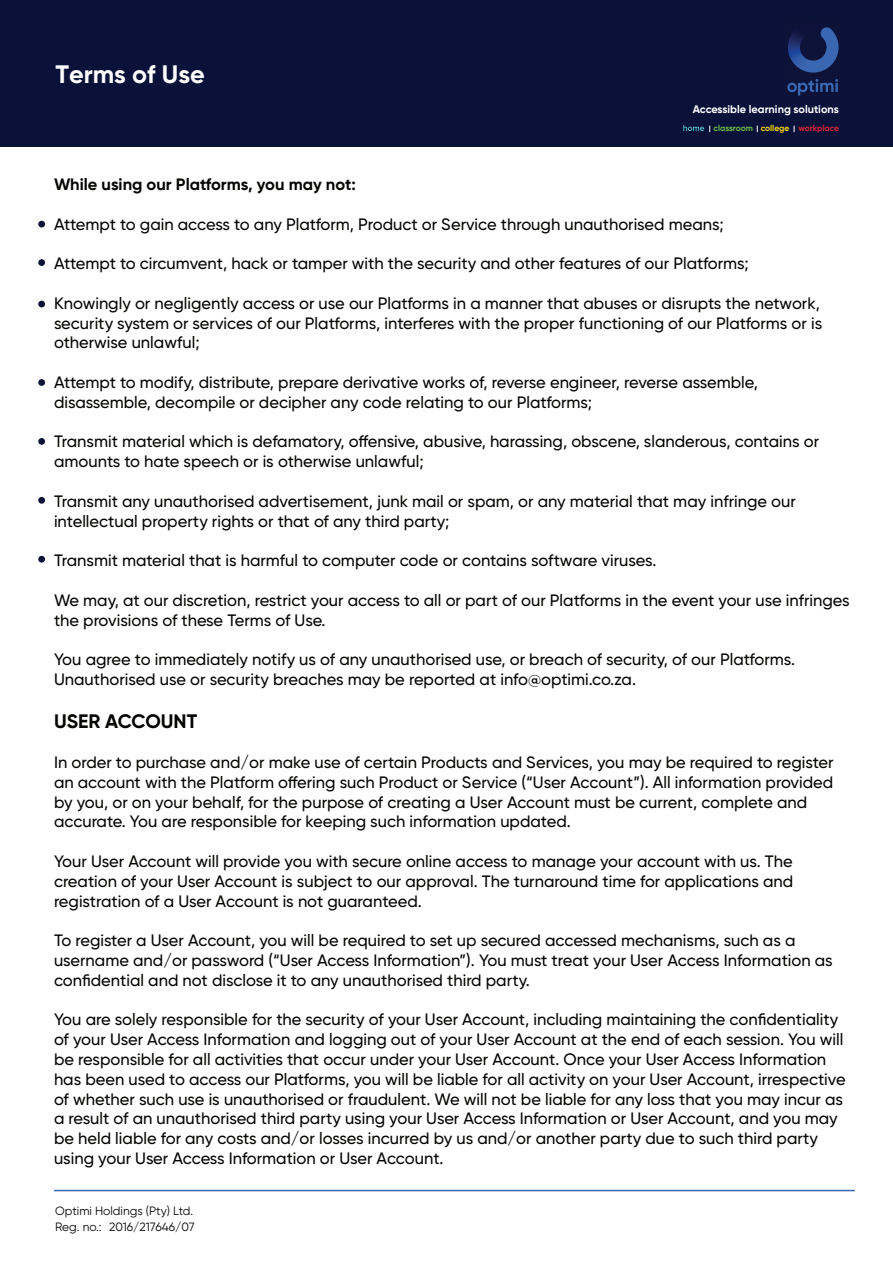
<style>
.page{position:relative;width:893px;height:1263px;background:#fff}
.page>*{position:absolute;margin:0;border:0;box-sizing:border-box;transform-origin:0 0}
.t1{font:700 25.2px "Gilroy";color:#fff}
.t2{font:700 19.5px "Gilroy";letter-spacing:-.005em;color:#040503}
.t3{font:500 16.5px/19.8px "Gilroy";color:#040503}
.t4{font:700 16.5px "Gilroy";color:#040503}
.t5{font:12px/16.5px "Gilroy";color:#040503}
.t6{font:700 10.95px "Gilroy";color:#fff}
.t7{font:700 8.4px "Gilroy";color:#6cbd45}
.s1{color:#fcd604}
.s2{color:#d72533}
</style>
<div class="page">
<div style="left:0;top:0;width:893px;height:147px;background:#0b123a"></div>
<hr style="left:54px;top:1190px;width:801px;height:1px;background:#3a67b2">
<svg style="left:787px;top:79px;width:51px;height:16px"></svg>
<img style="left:788px;top:27px;width:51px;height:46px">
<svg style="left:683px;top:125px;width:27px;height:7px"></svg>
<div style="left:38px;top:221px;width:7px;height:6px;background:#0d1239;border-radius:50%"></div>
<div style="left:38px;top:259px;width:7px;height:7px;background:#0d1239;border-radius:50%"></div>
<div style="left:38px;top:301px;width:7px;height:6px;background:#0d1239;border-radius:50%"></div>
<div style="left:38px;top:379px;width:7px;height:7px;background:#0d1239;border-radius:50%"></div>
<div style="left:38px;top:438px;width:7px;height:7px;background:#0d1239;border-radius:50%"></div>
<div style="left:38px;top:497px;width:7px;height:7px;background:#0d1239;border-radius:50%"></div>
<div style="left:38px;top:556px;width:7px;height:7px;background:#0d1239;border-radius:50%"></div>
<h1 class="t1" style="left:55px;top:59px;width:151px">Terms of Use</h1>
<p class="t6" style="left:693px;top:103px;width:148px">Accessible learning solutions</p>
<p class="t7" style="left:713px;top:123px;width:127px">classroom <span class="s1">college</span> <span class="s2">workplace</span></p>
<p class="t4" style="left:54px;top:174px;width:303px">While using our Platforms, you may not:</p>
<p class="t3" style="left:54px;top:214px;width:671px">Attempt to gain access to any Platform, Product or Service through unauthorised means;</p>
<p class="t3" style="left:54px;top:253px;width:696px">Attempt to circumvent, hack or tamper with the security and other features of our Platforms;</p>
<p class="t3" style="left:54px;top:293px;width:770px">Knowingly or negligently access or use our Platforms in a manner that abuses or disrupts the network, security system or services of our Platforms, interferes with the proper functioning of our Platforms or is otherwise unlawful;</p>
<p class="t3" style="left:54px;top:372px;width:705px">Attempt to modify, distribute, prepare derivative works of, reverse engineer, reverse assemble, disassemble, decompile or decipher any code relating to our Platforms;</p>
<p class="t3" style="left:54px;top:432px;width:767px">Transmit material which is defamatory, offensive, abusive, harassing, obscene, slanderous, contains or amounts to hate speech or is otherwise unlawful;</p>
<p class="t3" style="left:54px;top:491px;width:743px">Transmit any unauthorised advertisement, junk mail or spam, or any material that may infringe our intellectual property rights or that of any third party;</p>
<p class="t3" style="left:54px;top:550px;width:604px">Transmit material that is harmful to computer code or contains software viruses.</p>
<p class="t3" style="left:54px;top:590px;width:797px">We may, at our discretion, restrict your access to all or part of our Platforms in the event your use infringes the provisions of these Terms of Use.</p>
<p class="t3" style="left:54px;top:649px;width:743px">You agree to immediately notify us of any unauthorised use, or breach of security, of our Platforms.<br>Unauthorised use or security breaches may be reported at info@optimi.co.za.</p>
<p class="t2" style="left:54px;top:709px;width:145px">USER ACCOUNT</p>
<p class="t3" style="left:54px;top:752px;width:781px">In order to purchase and/or make use of certain Products and Services, you may be required to register an account with the Platform offering such Product or Service (“User Account”). All information provided by you, or on your behalf, for the purpose of creating a User Account must be current, complete and accurate. You are responsible for keeping such information updated.</p>
<p class="t3" style="left:54px;top:851px;width:741px;text-align:justify">Your User Account will provide you with secure online access to manage your account with us. The creation of your User Account is subject to our approval. The turnaround time for applications and registration of a User Account is not guaranteed.</p>
<p class="t3" style="left:54px;top:930px;width:780px">To register a User Account, you will be required to set up secured accessed mechanisms, such as a username and/or password (“User Access Information”). You must treat your User Access Information as confidential and not disclose it to any unauthorised third party.</p>
<p class="t3" style="left:54px;top:1009px;width:793px">You are solely responsible for the security of your User Account, including maintaining the confidentiality of your User Access Information and logging out of your User Account at the end of each session. You will be responsible for all activities that occur under your User Account. Once your User Access Information has been used to access our Platforms, you will be liable for all activity on your User Account, irrespective of whether such use is unauthorised or fraudulent. We will not be liable for any loss that you may incur as a result of an unauthorised third party using your User Access Information or User Account, and you may be held liable for any costs and/or losses incurred by us and/or another party due to such third party using your User Access Information or User Account.</p>
<p class="t5" style="left:55px;top:1202px;width:141px">Optimi Holdings (Pty) Ltd.<br>Reg. no.: 2016/217646/07</p>
</div>
